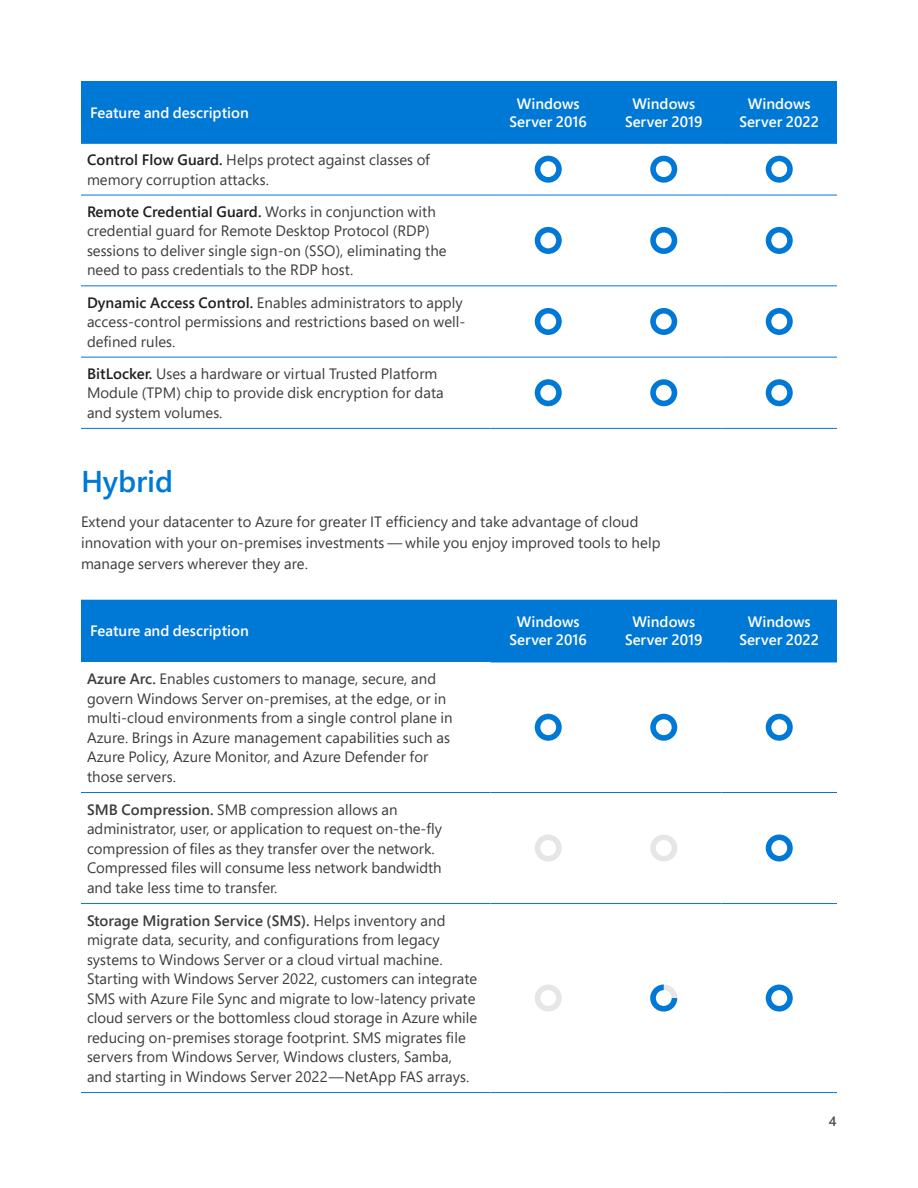
<style>
.page{position:relative;width:918px;height:1188px;background:#fff}
.page>*{position:absolute;margin:0;border:0;box-sizing:border-box;transform-origin:0 0}
.Section_head{font:600 30px "Segoe Pro";letter-spacing:-.005em;color:#0078d6}
.Table_text{font:15px/19.5px "Segoe Pro";letter-spacing:.005em;color:#3d3d40}
.Body_text{font:15px/21px "Segoe Pro";letter-spacing:.005em;color:#3c3c41}
.Table_header{font:600 15px/18px "Segoe Pro";color:#fff;text-align:center}
.Subhead{font:600 15px "Segoe Pro";color:#fff}
.t1{font:600 13.5px "Segoe UI";color:#4b4c4d}
.s1{font-weight:600;color:#231f20}
.s2{font-weight:600}
</style>
<div class="page">
<div style="left:81px;top:81px;width:756px;height:62px;background:#0078d6"></div>
<hr style="left:81px;top:357px;width:409px;height:1px;background:#0078d6">
<hr style="left:490px;top:357px;width:116px;height:1px;background:#0078d6">
<hr style="left:606px;top:357px;width:116px;height:1px;background:#0078d6">
<hr style="left:722px;top:357px;width:115px;height:1px;background:#0078d6">
<hr style="left:81px;top:428px;width:409px;height:1px;background:#0078d6">
<hr style="left:490px;top:428px;width:116px;height:1px;background:#0078d6">
<hr style="left:606px;top:428px;width:116px;height:1px;background:#0078d6">
<hr style="left:722px;top:428px;width:115px;height:1px;background:#0078d6">
<hr style="left:81px;top:143px;width:409px;height:1px;background:#0078d6">
<hr style="left:490px;top:143px;width:116px;height:1px;background:#0078d6">
<hr style="left:606px;top:143px;width:116px;height:1px;background:#0078d6">
<hr style="left:722px;top:143px;width:115px;height:1px;background:#0078d6">
<hr style="left:81px;top:195px;width:409px;height:1px;background:#0078d6">
<hr style="left:490px;top:195px;width:116px;height:1px;background:#0078d6">
<hr style="left:606px;top:195px;width:116px;height:1px;background:#0078d6">
<hr style="left:722px;top:195px;width:115px;height:1px;background:#0078d6">
<hr style="left:81px;top:285px;width:409px;height:1px;background:#0078d6">
<hr style="left:490px;top:285px;width:116px;height:1px;background:#0078d6">
<hr style="left:606px;top:285px;width:116px;height:1px;background:#0078d6">
<hr style="left:722px;top:285px;width:115px;height:1px;background:#0078d6">
<div style="left:535px;top:156px;width:27px;height:27px;background:#0078d6;border-radius:50%"></div>
<div style="left:540px;top:161px;width:16px;height:16px;background:#fff;border-radius:50%"></div>
<div style="left:650px;top:156px;width:27px;height:27px;background:#0078d6;border-radius:50%"></div>
<div style="left:656px;top:161px;width:16px;height:16px;background:#fff;border-radius:50%"></div>
<div style="left:766px;top:156px;width:27px;height:27px;background:#0078d6;border-radius:50%"></div>
<div style="left:771px;top:161px;width:16px;height:16px;background:#fff;border-radius:50%"></div>
<div style="left:535px;top:227px;width:27px;height:27px;background:#0078d6;border-radius:50%"></div>
<div style="left:540px;top:233px;width:16px;height:15px;background:#fff;border-radius:50%"></div>
<svg style="left:650px;top:227px;width:27px;height:27px"></svg>
<div style="left:656px;top:233px;width:16px;height:15px;background:#fff;border-radius:50%"></div>
<div style="left:766px;top:227px;width:27px;height:27px;background:#0078d6;border-radius:50%"></div>
<div style="left:771px;top:233px;width:16px;height:15px;background:#fff;border-radius:50%"></div>
<div style="left:535px;top:308px;width:27px;height:27px;background:#0078d6;border-radius:50%"></div>
<div style="left:540px;top:314px;width:16px;height:15px;background:#fff;border-radius:50%"></div>
<div style="left:650px;top:308px;width:27px;height:27px;background:#0078d6;border-radius:50%"></div>
<div style="left:656px;top:314px;width:16px;height:15px;background:#fff;border-radius:50%"></div>
<div style="left:766px;top:308px;width:27px;height:27px;background:#0078d6;border-radius:50%"></div>
<div style="left:771px;top:314px;width:16px;height:15px;background:#fff;border-radius:50%"></div>
<div style="left:535px;top:379px;width:27px;height:27px;background:#0078d6;border-radius:50%"></div>
<div style="left:540px;top:385px;width:16px;height:16px;background:#fff;border-radius:50%"></div>
<div style="left:650px;top:379px;width:27px;height:27px;background:#0078d6;border-radius:50%"></div>
<div style="left:656px;top:385px;width:16px;height:16px;background:#fff;border-radius:50%"></div>
<div style="left:766px;top:379px;width:27px;height:27px;background:#0078d6;border-radius:50%"></div>
<div style="left:771px;top:385px;width:16px;height:16px;background:#fff;border-radius:50%"></div>
<div style="left:81px;top:600px;width:756px;height:62px;background:#0078d6"></div>
<hr style="left:490px;top:662px;width:116px;height:1px;background:#0078d6">
<hr style="left:606px;top:662px;width:116px;height:1px;background:#0078d6">
<hr style="left:722px;top:662px;width:115px;height:1px;background:#0078d6">
<hr style="left:490px;top:792px;width:116px;height:1px;background:#0078d6">
<hr style="left:606px;top:792px;width:116px;height:1px;background:#0078d6">
<hr style="left:722px;top:792px;width:115px;height:1px;background:#0078d6">
<hr style="left:81px;top:903px;width:409px;height:1px;background:#0078d6">
<hr style="left:490px;top:903px;width:116px;height:1px;background:#0078d6">
<hr style="left:606px;top:903px;width:116px;height:1px;background:#0078d6">
<hr style="left:722px;top:903px;width:115px;height:1px;background:#0078d6">
<hr style="left:81px;top:1092px;width:409px;height:1px;background:#0078d6">
<hr style="left:490px;top:1092px;width:116px;height:1px;background:#0078d6">
<hr style="left:606px;top:1092px;width:116px;height:1px;background:#0078d6">
<hr style="left:722px;top:1092px;width:115px;height:1px;background:#0078d6">
<hr style="left:81px;top:792px;width:409px;height:1px;background:#0078d6">
<div style="left:535px;top:714px;width:27px;height:27px;background:#0078d6;border-radius:50%"></div>
<div style="left:540px;top:719px;width:16px;height:16px;background:#fff;border-radius:50%"></div>
<div style="left:650px;top:714px;width:27px;height:27px;background:#0078d6;border-radius:50%"></div>
<div style="left:656px;top:719px;width:16px;height:16px;background:#fff;border-radius:50%"></div>
<div style="left:766px;top:714px;width:27px;height:27px;background:#0078d6;border-radius:50%"></div>
<div style="left:771px;top:719px;width:16px;height:16px;background:#fff;border-radius:50%"></div>
<div style="left:535px;top:835px;width:27px;height:27px;background:#e6e6e6;border-radius:50%"></div>
<div style="left:540px;top:840px;width:16px;height:16px;background:#fff;border-radius:50%"></div>
<div style="left:650px;top:835px;width:27px;height:27px;background:#e6e6e6;border-radius:50%"></div>
<div style="left:656px;top:840px;width:16px;height:16px;background:#fff;border-radius:50%"></div>
<div style="left:766px;top:835px;width:27px;height:27px;background:#0078d6;border-radius:50%"></div>
<div style="left:771px;top:840px;width:16px;height:16px;background:#fff;border-radius:50%"></div>
<div style="left:535px;top:985px;width:27px;height:27px;background:#e6e6e6;border-radius:50%"></div>
<div style="left:540px;top:990px;width:16px;height:16px;background:#fff;border-radius:50%"></div>
<svg style="left:650px;top:985px;width:27px;height:27px"></svg>
<div style="left:656px;top:990px;width:16px;height:16px;background:#fff;border-radius:50%"></div>
<div style="left:766px;top:985px;width:27px;height:27px;background:#0078d6;border-radius:50%"></div>
<div style="left:771px;top:990px;width:16px;height:16px;background:#fff;border-radius:50%"></div>
<p class="Subhead" style="left:90px;top:102px;width:160px">Feature and description</p>
<p class="Table_header" style="left:510px;top:94px;width:79px">Windows<br>Server 2016</p>
<p class="Table_header" style="left:625px;top:94px;width:79px">Windows<br>Server 2019</p>
<p class="Table_header" style="left:739px;top:94px;width:81px">Windows<br>Server 2022</p>
<p class="Table_text" style="left:87px;top:150px;width:344px"><span class="s1">Control Flow Guard.</span> Helps protect against classes of memory corruption attacks.</p>
<p class="Table_text" style="left:87px;top:201px;width:361px"><span class="s1">Remote Credential Guard.</span> Works in conjunction with credential guard for Remote Desktop Protocol (RDP) sessions to deliver single sign-on (SSO), eliminating the need to pass credentials to the RDP host.</p>
<p class="Table_text" style="left:87px;top:292px;width:380px"><span class="s1">Dynamic Access Control.</span> Enables administrators to apply access-control permissions and restrictions based on well&shy;defined rules.</p>
<p class="Table_text" style="left:87px;top:363px;width:358px"><span class="s1">BitLocker.</span> Uses a hardware or virtual Trusted Platform<br>Module (TPM) chip to provide disk encryption for data and system volumes.</p>
<p class="Section_head" style="left:81px;top:461px;width:94px">Hybrid</p>
<p class="Body_text" style="left:81px;top:511px;width:581px">Extend your datacenter to Azure for greater IT efficiency and take advantage of cloud innovation with your on-premises investments — while you enjoy improved tools to help manage servers wherever they are.</p>
<p class="Subhead" style="left:90px;top:621px;width:160px">Feature and description</p>
<p class="Table_header" style="left:510px;top:613px;width:79px">Windows<br>Server 2016</p>
<p class="Table_header" style="left:625px;top:613px;width:79px">Windows<br>Server 2019</p>
<p class="Table_header" style="left:739px;top:613px;width:81px">Windows<br>Server 2022</p>
<p class="Table_text" style="left:87px;top:669px;width:367px"><span class="s2">Azure Arc.</span> Enables customers to manage, secure, and govern Windows Server on-premises, at the edge, or in multi-cloud environments from a single control plane in Azure. Brings in Azure management capabilities such as Azure Policy, Azure Monitor, and Azure Defender for those servers.</p>
<p class="Table_text" style="left:87px;top:799px;width:357px"><span class="s2">SMB Compression.</span> SMB compression allows an administrator, user, or application to request on-the-fly compression of files as they transfer over the network.<br>Compressed files will consume less network bandwidth and take less time to transfer.</p>
<p class="Table_text" style="left:87px;top:910px;width:392px"><span class="s2">Storage Migration Service (SMS).</span> Helps inventory and migrate data, security, and configurations from legacy systems to Windows Server or a cloud virtual machine.<br>Starting with Windows Server 2022, customers can integrate SMS with Azure File Sync and migrate to low-latency private cloud servers or the bottomless cloud storage in Azure while reducing on-premises storage footprint. SMS migrates file servers from Windows Server, Windows clusters, Samba, and starting in Windows Server 2022—NetApp FAS arrays.</p>
<p class="t1" style="left:829px;top:1111px;width:9px">4</p>
</div>
